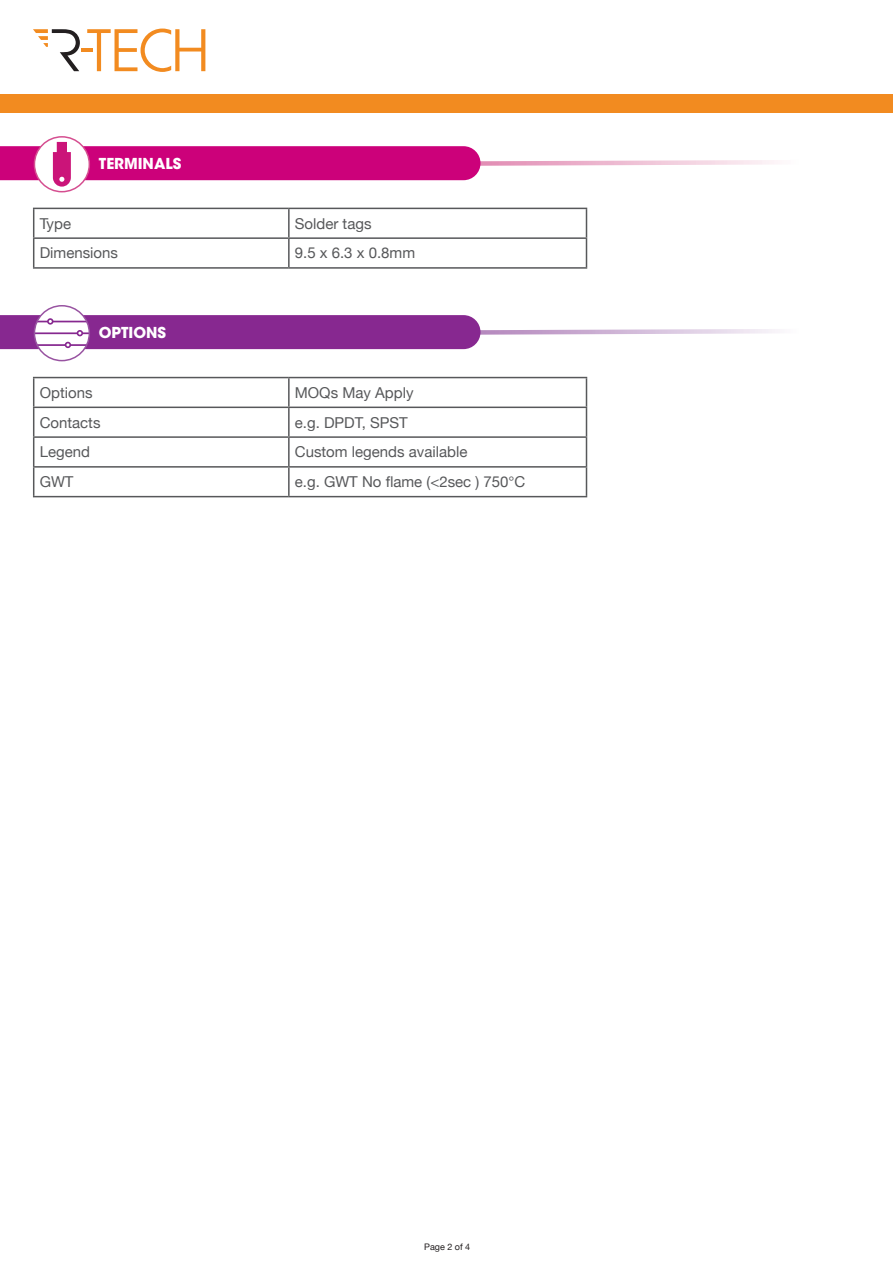
<style>
.page{position:relative;width:893px;height:1263px;background:#fff}
.page>*{position:absolute;margin:0;border:0;box-sizing:border-box;transform-origin:0 0}
.t1{font:15px "Helvetica Neue";color:#57585a}
.t2{font:700 15px "ITC Avant Garde Std";color:#fff}
.t3{font:9px "Helvetica Neue";color:#231f20}
</style>
<div class="page">
<div style="left:0;top:94px;width:893px;height:18px;background:#f28b20"></div>
<svg style="left:33px;top:29px;width:47px;height:42px"></svg>
<svg style="left:87px;top:29px;width:118px;height:43px"></svg>
<hr style="left:82px;top:48px;width:11px;height:4px;background:#f28b20">
<hr style="left:33px;top:208px;width:256px;height:1px;background:#57585a">
<hr style="left:289px;top:208px;width:298px;height:1px;background:#57585a">
<hr style="left:288px;top:209px;width:2px;height:28px;background:#57585a">
<svg style="left:33px;top:209px;width:1px;height:58px"></svg>
<hr style="left:288px;top:239px;width:2px;height:28px;background:#57585a">
<svg style="left:586px;top:209px;width:1px;height:58px"></svg>
<hr style="left:33px;top:237px;width:256px;height:2px;background:#57585a">
<hr style="left:289px;top:237px;width:298px;height:2px;background:#57585a">
<hr style="left:33px;top:267px;width:256px;height:2px;background:#57585a">
<hr style="left:289px;top:267px;width:298px;height:2px;background:#57585a">
<svg style="left:34px;top:137px;width:55px;height:55px"></svg>
<svg style="left:0;top:142px;width:775px;height:45px"></svg>
<div style="left:34px;top:136px;width:56px;height:56px;border:2px solid #d54e90;border-radius:50%"></div>
<hr style="left:33px;top:377px;width:256px;height:1px;background:#57585a">
<hr style="left:289px;top:377px;width:298px;height:1px;background:#57585a">
<hr style="left:288px;top:378px;width:2px;height:29px;background:#57585a">
<hr style="left:288px;top:408px;width:2px;height:28px;background:#57585a">
<hr style="left:33px;top:436px;width:256px;height:2px;background:#57585a">
<hr style="left:289px;top:436px;width:298px;height:2px;background:#57585a">
<hr style="left:288px;top:438px;width:2px;height:28px;background:#57585a">
<hr style="left:33px;top:466px;width:256px;height:2px;background:#57585a">
<svg style="left:33px;top:378px;width:1px;height:118px"></svg>
<hr style="left:289px;top:466px;width:298px;height:2px;background:#57585a">
<hr style="left:288px;top:468px;width:2px;height:28px;background:#57585a">
<svg style="left:586px;top:378px;width:1px;height:118px"></svg>
<hr style="left:33px;top:496px;width:256px;height:1px;background:#57585a">
<hr style="left:289px;top:496px;width:298px;height:1px;background:#57585a">
<hr style="left:33px;top:407px;width:256px;height:1px;background:#57585a">
<hr style="left:289px;top:407px;width:298px;height:1px;background:#57585a">
<svg style="left:0;top:315px;width:778px;height:34px"></svg>
<div style="left:34px;top:305px;width:56px;height:56px;border:2px solid #9853a1;border-radius:50%"></div>
<p class="t2" style="left:99px;top:154px;width:84px">TERMINALS</p>
<p class="t1" style="left:40px;top:212px;width:33px">Type</p>
<p class="t1" style="left:295px;top:212px;width:78px">Solder tags</p>
<p class="t1" style="left:40px;top:242px;width:80px">Dimensions</p>
<p class="t1" style="left:295px;top:242px;width:122px">9.5 x 6.3 x 0.8mm</p>
<p class="t2" style="left:99px;top:323px;width:69px">OPTIONS</p>
<p class="t1" style="left:40px;top:382px;width:54px">Options</p>
<p class="t1" style="left:295px;top:382px;width:120px">MOQs May Apply</p>
<p class="t1" style="left:40px;top:411px;width:62px">Contacts</p>
<p class="t1" style="left:295px;top:411px;width:115px">e.g. DPDT, SPST</p>
<p class="t1" style="left:40px;top:441px;width:52px">Legend</p>
<p class="t1" style="left:295px;top:441px;width:174px">Custom legends available</p>
<p class="t1" style="left:40px;top:471px;width:35px">GWT</p>
<p class="t1" style="left:295px;top:471px;width:232px">e.g. GWT No flame (&lt;2sec ) 750°C</p>
<p class="t3" style="left:424px;top:1241px;width:48px">Page 2 of 4</p>
</div>
